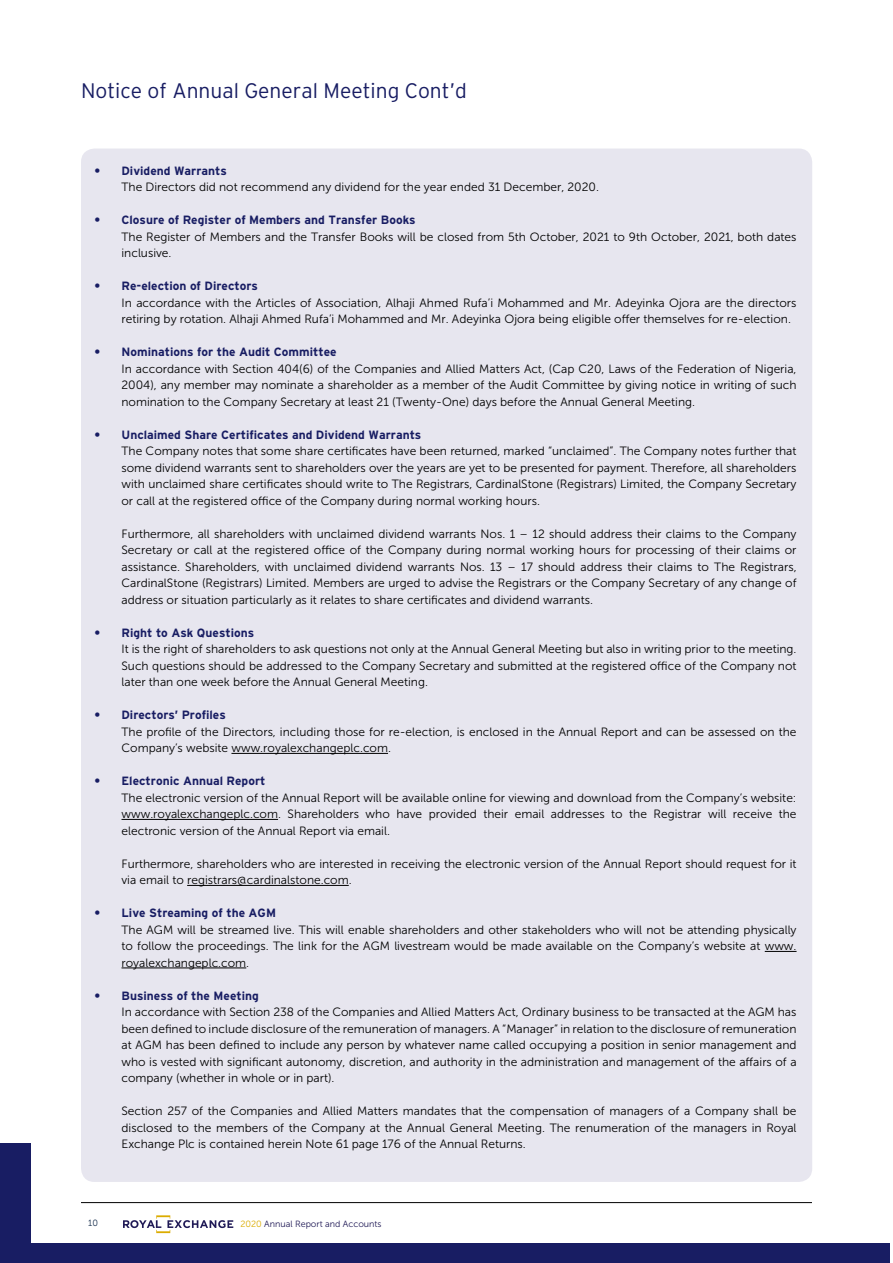
<style>
.page{position:relative;width:893px;height:1263px;background:#fff}
.page>*{position:absolute;margin:0;border:0;box-sizing:border-box;transform-origin:0 0}
.t1{font:300 21px "Interstate";color:#181d63}
.t2{font:12px/16.5px "Museo Sans 300";color:#000;text-align:justify}
.t3{font:700 12px "Interstate";color:#181d63}
.t4{font:9px "Museo Sans 300";color:#201a56}
.t5{font:9px "Museo Sans 300";color:#172e4d}
.s1{color:#dbac00}
</style>
<div class="page">
<div style="left:0;top:1143px;width:31px;height:120px;background:#181d63"></div>
<hr style="left:81px;top:1202px;width:731px;height:1px;background:#000">
<svg style="left:123px;top:1215px;width:110px;height:18px"></svg>
<div style="left:0;top:1243px;width:890px;height:20px;background:#181d63"></div>
<div style="left:81px;top:148px;width:731px;height:1034px;background:#e7e6ef;border-radius:14px"></div>
<hr style="left:231px;top:753px;width:157px;height:1px;background:#000">
<hr style="left:122px;top:819px;width:156px;height:1px;background:#000">
<hr style="left:187px;top:885px;width:162px;height:1px;background:#000">
<hr style="left:765px;top:951px;width:32px;height:1px;background:#000">
<hr style="left:122px;top:968px;width:124px;height:1px;background:#000">
<h1 class="t1" style="left:81px;top:78px;width:387px">Notice of Annual General Meeting Cont’d</h1>
<p class="t3" style="left:94px;top:163px;width:134px">• Dividend Warrants</p>
<p class="t2" style="left:122px;top:179px;width:479px">The Directors did not recommend any dividend for the year ended 31 December, 2020.</p>
<p class="t3" style="left:94px;top:213px;width:323px">• Closure of Register of Members and Transfer Books</p>
<p class="t2" style="left:122px;top:228px;width:676px">The Register of Members and the Transfer Books will be closed from 5th October, 2021 to 9th October, 2021, both dates inclusive.</p>
<p class="t3" style="left:94px;top:279px;width:165px">• Re-election of Directors</p>
<p class="t2" style="left:122px;top:294px;width:677px">In accordance with the Articles of Association, Alhaji Ahmed Rufa’i Mohammed and Mr. Adeyinka Ojora are the directors retiring by rotation. Alhaji Ahmed Rufa’i Mohammed and Mr. Adeyinka Ojora being eligible offer themselves for re-election.</p>
<p class="t3" style="left:94px;top:345px;width:244px">• Nominations for the Audit Committee</p>
<p class="t2" style="left:122px;top:360px;width:677px">In accordance with Section 404(6) of the Companies and Allied Matters Act, (Cap C20, Laws of the Federation of Nigeria, 2004), any member may nominate a shareholder as a member of the Audit Committee by giving notice in writing of such nomination to the Company Secretary at least 21 (Twenty-One) days before the Annual General Meeting.</p>
<p class="t3" style="left:94px;top:427px;width:328px">• Unclaimed Share Certificates and Dividend Warrants</p>
<p class="t2" style="left:122px;top:443px;width:677px">The Company notes that some share certificates have been returned, marked “unclaimed”. The Company notes further that some dividend warrants sent to shareholders over the years are yet to be presented for payment. Therefore, all shareholders with unclaimed share certificates should write to The Registrars, CardinalStone (Registrars) Limited, the Company Secretary or call at the registered office of the Company during normal working hours.</p>
<p class="t2" style="left:122px;top:525px;width:677px">Furthermore, all shareholders with unclaimed dividend warrants Nos. 1 – 12 should address their claims to the Company Secretary or call at the registered office of the Company during normal working hours for processing of their claims or assistance. Shareholders, with unclaimed dividend warrants Nos. 13 – 17 should address their claims to The Registrars, CardinalStone (Registrars) Limited. Members are urged to advise the Registrars or the Company Secretary of any change of address or situation particularly as it relates to share certificates and dividend warrants.</p>
<p class="t3" style="left:94px;top:625px;width:161px">• Right to Ask Questions</p>
<p class="t2" style="left:122px;top:641px;width:676px">It is the right of shareholders to ask questions not only at the Annual General Meeting but also in writing prior to the meeting.<br>Such questions should be addressed to the Company Secretary and submitted at the registered office of the Company not later than one week before the Annual General Meeting.</p>
<p class="t3" style="left:94px;top:708px;width:133px">• Directors’ Profiles</p>
<p class="t2" style="left:122px;top:723px;width:676px">The profile of the Directors, including those for re-election, is enclosed in the Annual Report and can be assessed on the<br>Company’s website www.royalexchangeplc.com.</p>
<p class="t3" style="left:94px;top:774px;width:172px">• Electronic Annual Report</p>
<p class="t2" style="left:122px;top:789px;width:677px">The electronic version of the Annual Report will be available online for viewing and download from the Company’s website: www.royalexchangeplc.com. Shareholders who have provided their email addresses to the Registrar will receive the electronic version of the Annual Report via email.</p>
<p class="t2" style="left:122px;top:855px;width:676px">Furthermore, shareholders who are interested in receiving the electronic version of the Annual Report should request for it via email to registrars@cardinalstone.com.</p>
<p class="t3" style="left:94px;top:906px;width:183px">• Live Streaming of the AGM</p>
<p class="t2" style="left:122px;top:921px;width:677px">The AGM will be streamed live. This will enable shareholders and other stakeholders who will not be attending physically to follow the proceedings. The link for the AGM livestream would be made available on the Company’s website at www. royalexchangeplc.com.</p>
<p class="t3" style="left:94px;top:988px;width:166px">• Business of the Meeting</p>
<p class="t2" style="left:122px;top:1004px;width:677px">In accordance with Section 238 of the Companies and Allied Matters Act, Ordinary business to be transacted at the AGM has been defined to include disclosure of the remuneration of managers. A “Manager” in relation to the disclosure of remuneration at AGM has been defined to include any person by whatever name called occupying a position in senior management and who is vested with significant autonomy, discretion, and authority in the administration and management of the affairs of a company (whether in whole or in part).</p>
<p class="t2" style="left:122px;top:1103px;width:677px">Section 257 of the Companies and Allied Matters mandates that the compensation of managers of a Company shall be disclosed to the members of the Company at the Annual General Meeting. The renumeration of the managers in Royal Exchange Plc is contained herein Note 61 page 176 of the Annual Returns.</p>
<p class="t5" style="left:88px;top:1218px;width:11px">10</p>
<p class="t4" style="left:240px;top:1219px;width:143px"><span class="s1">2020</span> Annual Report and Accounts</p>
</div>
